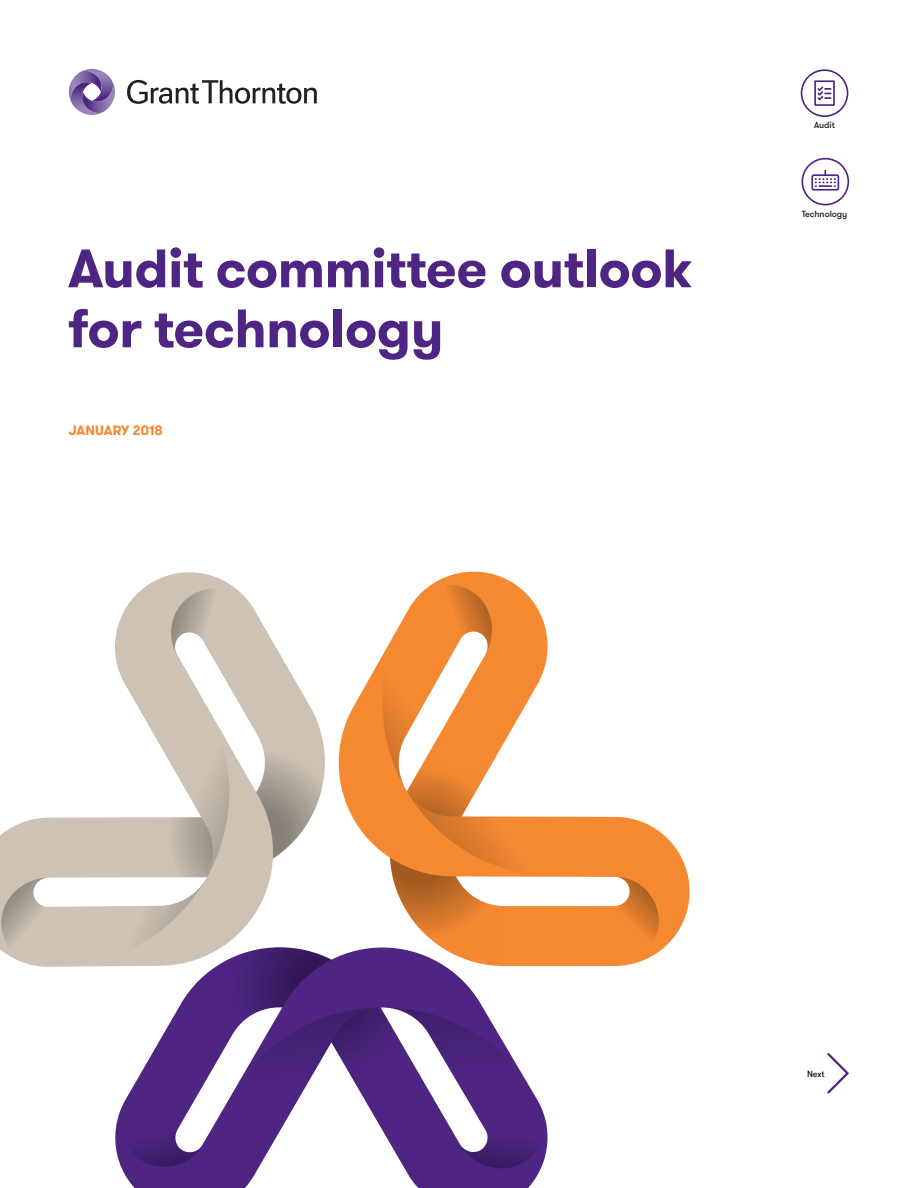
<style>
.page{position:relative;width:918px;height:1188px;background:#fff}
.page>*{position:absolute;margin:0;border:0;box-sizing:border-box;transform-origin:0 0}
.t1{font:700 54px/60px "GT Walsheim";letter-spacing:-.01em;color:#4e2582}
.t2{font:700 13.5px "GT Walsheim";letter-spacing:.005em;color:#f58932}
.t3{font:500 9px "GT Walsheim";letter-spacing:-.01em;color:#231f20}
</style>
<div class="page">
<svg style="left:127px;top:80px;width:190px;height:24px"></svg>
<svg style="left:68px;top:68px;width:47px;height:47px"></svg>
<svg style="left:801px;top:69px;width:47px;height:48px"></svg>
<svg style="left:827px;top:1053px;width:22px;height:41px"></svg>
<svg style="left:431px;top:571px;width:259px;height:395px"></svg>
<svg style="left:611px;top:877px;width:48px;height:89px"></svg>
<svg style="left:0;top:572px;width:231px;height:395px"></svg>
<svg style="left:1px;top:877px;width:48px;height:90px"></svg>
<svg style="left:121px;top:947px;width:437px;height:241px"></svg>
<svg style="left:76px;top:585px;width:469px;height:583px"></svg>
<svg style="left:801px;top:158px;width:48px;height:47px"></svg>
<p class="t1" style="left:68px;top:239px;width:626px">Audit committee outlook for technology</p>
<p class="t2" style="left:69px;top:421px;width:95px">JANUARY 2018</p>
<p class="t3" style="left:814px;top:119px;width:22px">Audit</p>
<p class="t3" style="left:802px;top:208px;width:47px">Technology</p>
<p class="t3" style="left:807px;top:1069px;width:19px">Next</p>
</div>
